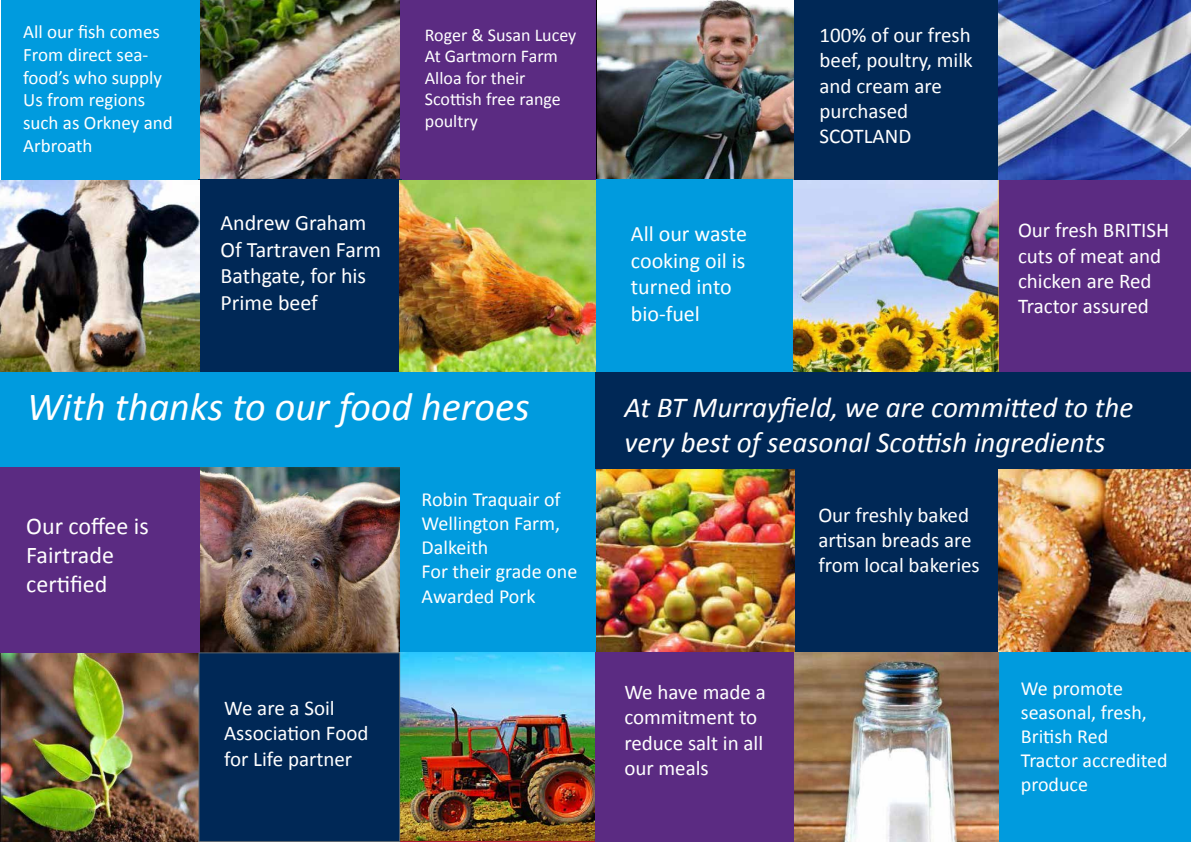
<style>
.page{position:relative;width:1191px;height:842px;background:#fff}
.page>*{position:absolute;margin:0;border:0;box-sizing:border-box;transform-origin:0 0}
.t1{font:italic 40px "Calibri";color:#fff}
.t2{font:italic 29px/34.8px "Calibri";color:#fff}
.t3{font:24px/28.8px "Calibri";color:#fff}
.t4{font:22px/26.4px "Calibri";color:#fff}
.t5{font:21px/25.2px "Calibri";color:#fff}
.t6{font:20px/24.3px "Calibri";color:#fff}
.t7{font:19px/22.8px "Calibri";color:#fff}
.t8{font:18px/21.6px "Calibri";color:#fff}
</style>
<div class="page">
<div style="left:400px;top:0;width:197px;height:184px;background:#5b2b82"></div>
<img style="left:199px;top:0;width:201px;height:180px">
<div style="left:1px;top:0;width:198px;height:182px;background:#009bde"></div>
<div style="left:199px;top:180px;width:203px;height:192px;background:#002856"></div>
<div style="left:400px;top:466px;width:195px;height:187px;background:#009bde"></div>
<img style="left:199px;top:466px;width:201px;height:186px">
<div style="left:0;top:466px;width:199px;height:187px;background:#5b2b82"></div>
<img style="left:400px;top:653px;width:195px;height:187px">
<img style="left:1px;top:653px;width:197px;height:189px">
<img style="left:0;top:181px;width:199px;height:191px">
<img style="left:400px;top:180px;width:195px;height:192px">
<div style="left:199px;top:653px;width:200px;height:188px;background:#002856"></div>
<div style="left:198px;top:652px;width:202px;height:190px;border:1px solid #5c6670"></div>
<img style="left:997px;top:0;width:194px;height:180px">
<div style="left:793px;top:0;width:204px;height:187px;background:#002856"></div>
<img style="left:597px;top:0;width:196px;height:180px">
<div style="left:998px;top:180px;width:193px;height:198px;background:#5b2b82"></div>
<img style="left:793px;top:180px;width:205px;height:192px">
<div style="left:596px;top:180px;width:197px;height:192px;background:#009bde"></div>
<img style="left:998px;top:468px;width:193px;height:184px">
<div style="left:792px;top:466px;width:206px;height:186px;background:#002856"></div>
<img style="left:596px;top:468px;width:198px;height:184px">
<div style="left:998px;top:652px;width:193px;height:190px;background:#009bde"></div>
<div style="left:595px;top:652px;width:201px;height:190px;background:#5b2b82"></div>
<img style="left:794px;top:652px;width:204px;height:190px">
<div style="left:1px;top:372px;width:596px;height:94px;background:#009bde"></div>
<div style="left:595px;top:372px;width:596px;height:96px;background:#002856"></div>
<p class="t7" style="left:23px;top:20px;width:151px">All our fish comes<br>From direct sea&shy;food’s who supply<br>Us from regions such as Orkney and<br>Arbroath</p>
<p class="t8" style="left:425px;top:24px;width:153px">Roger &amp; Susan Lucey<br>At Gartmorn Farm<br>Alloa for their<br>Scottish free range poultry</p>
<p class="t4" style="left:220px;top:210px;width:162px">Andrew Graham<br>Of Tartraven Farm<br>Bathgate, for his<br>Prime beef</p>
<p class="t4" style="left:631px;top:221px;width:118px">All our waste cooking oil is turned into bio-fuel</p>
<p class="t5" style="left:819px;top:23px;width:155px">100% of our fresh beef, poultry, milk and cream are purchased<br>SCOTLAND</p>
<p class="t5" style="left:1018px;top:218px;width:153px">Our fresh BRITISH cuts of meat and chicken are Red<br>Tractor assured</p>
<h1 class="t1" style="left:27px;top:379px;width:504px">With thanks to our food heroes</h1>
<h2 class="t2" style="left:624px;top:389px;width:510px">At BT Murrayfield, we are committed to the very best of seasonal Scottish ingredients</h2>
<p class="t3" style="left:26px;top:512px;width:124px">Our coffee is<br>Fairtrade certified</p>
<p class="t5" style="left:224px;top:696px;width:146px">We are a Soil<br>Association Food for Life partner</p>
<p class="t6" style="left:421px;top:488px;width:157px">Robin Traquair of<br>Wellington Farm,<br>Dalkeith<br>For their grade one<br>Awarded Pork</p>
<p class="t5" style="left:624px;top:680px;width:143px">We have made a commitment to reduce salt in all our meals</p>
<p class="t5" style="left:818px;top:502px;width:163px">Our freshly baked artisan breads are from local bakeries</p>
<p class="t6" style="left:1020px;top:677px;width:148px;line-height:24px">We promote seasonal, fresh,<br>British Red<br>Tractor accredited produce</p>
</div>
